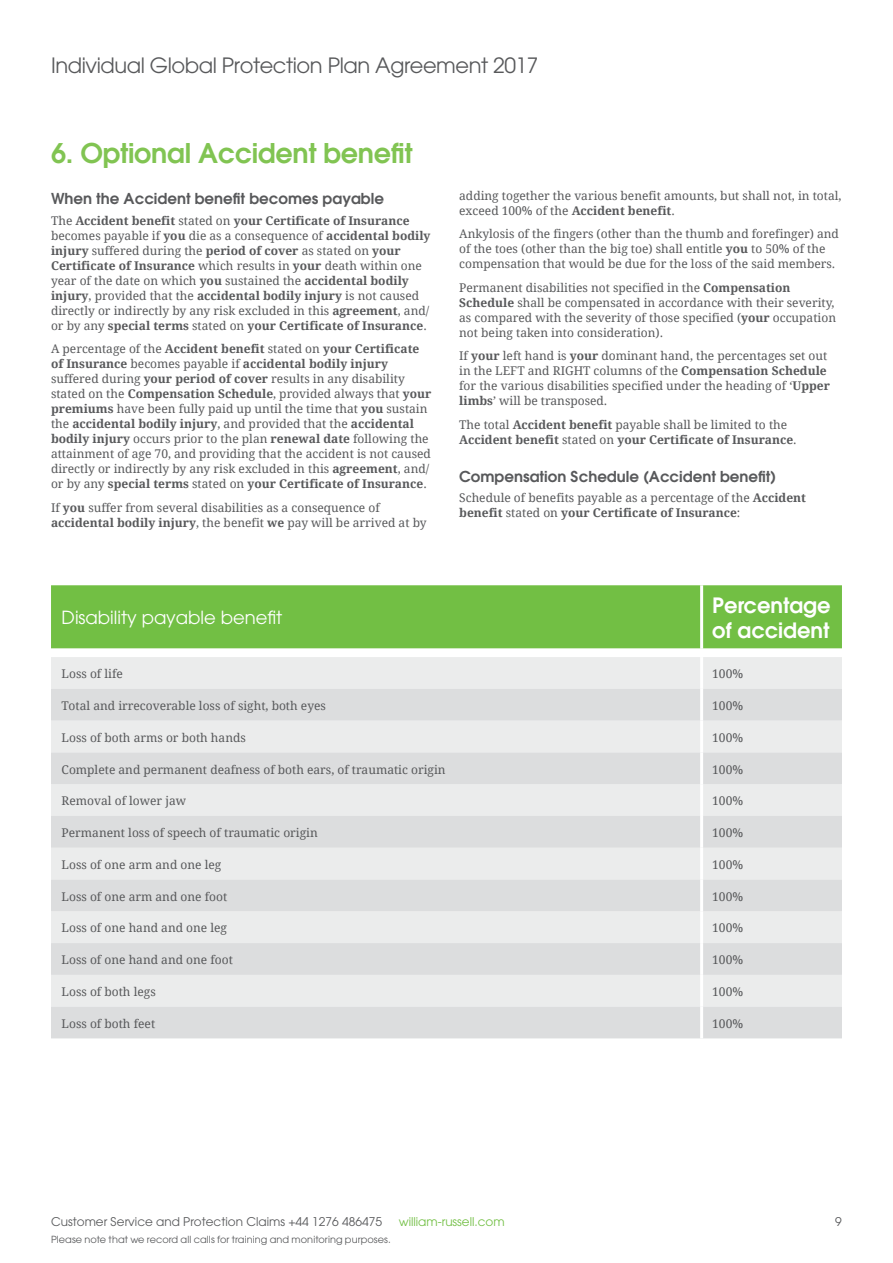
<style>
.page{position:relative;width:893px;height:1263px;background:#fff}
.page>*{position:absolute;margin:0;border:0;box-sizing:border-box;transform-origin:0 0}
.t1{font:600 27px "ITC Avant Garde Pro";letter-spacing:-.01em;color:#81c452}
.t2{font:21px "ITC Avant Garde Pro";letter-spacing:-.02em;color:#58595b}
.t3{font:600 21px/25.2px "ITC Avant Garde Pro";color:#fff}
.t4{font:18px "ITC Avant Garde Pro";color:#fff}
.t5{font:600 15px "ITC Avant Garde Pro";color:#58595b}
.t6{font:12px/15px "Droid Serif";color:#58595b}
.t7{font:700 12px/15px "Droid Serif";color:#58595b}
.t8{font:12px "ITC Avant Garde Pro";color:#58595b}
.t9{font:12px "ITC Avant Garde Pro";color:#72bf44}
.t10{font:9.75px "ITC Avant Garde Pro";letter-spacing:.01em;color:#58595b}
.s1{font-weight:700}
.s2{font-weight:400}
</style>
<div class="page">
<div style="left:51px;top:585px;width:791px;height:63px;background:#72bf44"></div>
<div style="left:51px;top:657px;width:791px;height:32px;background:#ebecec"></div>
<svg style="left:51px;top:689px;width:791px;height:349px;background:#e2e3e4"></svg>
<hr style="left:700px;top:585px;width:3px;height:63px;background:#fff">
<svg style="left:51px;top:648px;width:791px;height:1px"></svg>
<hr style="left:700px;top:657px;width:3px;height:32px;background:#fff">
<hr style="left:700px;top:784px;width:3px;height:32px;background:#fff">
<hr style="left:700px;top:911px;width:3px;height:32px;background:#fff">
<hr style="left:700px;top:689px;width:3px;height:32px;background:#fff">
<hr style="left:700px;top:721px;width:3px;height:31px;background:#fff">
<hr style="left:700px;top:752px;width:3px;height:32px;background:#fff">
<hr style="left:700px;top:816px;width:3px;height:32px;background:#fff">
<hr style="left:700px;top:848px;width:3px;height:31px;background:#fff">
<hr style="left:700px;top:879px;width:3px;height:32px;background:#fff">
<hr style="left:700px;top:943px;width:3px;height:32px;background:#fff">
<hr style="left:700px;top:975px;width:3px;height:32px;background:#fff">
<hr style="left:700px;top:1007px;width:3px;height:31px;background:#fff">
<h2 class="t2" style="left:51px;top:52px;width:489px">Individual Global Protection Plan Agreement 2017</h2>
<h1 class="t1" style="left:51px;top:136px;width:363px">6. Optional Accident benefit</h1>
<p class="t5" style="left:51px;top:189px;width:334px">When the Accident benefit becomes payable</p>
<p class="t6" style="left:51px;top:213px;width:381px">The <span class="s1">Accident benefit</span> stated on <span class="s1">your Certificate of Insurance </span>becomes payable if <span class="s1">you</span> die as a consequence of <span class="s1">accidental bodily injury</span> suffered during the <span class="s1">period of cover</span> as stated on <span class="s1">your Certificate of Insurance</span> which results in <span class="s1">your</span> death within one year of the date on which <span class="s1">you</span> sustained the <span class="s1">accidental bodily injury</span>, provided that the <span class="s1">accidental bodily injury</span> is not caused directly or indirectly by any risk excluded in this <span class="s1">agreement</span>, and/ or by any <span class="s1">special terms</span> stated on <span class="s1">your Certificate of Insurance</span>.</p>
<p class="t6" style="left:51px;top:342px;width:382px">A percentage of the <span class="s1">Accident benefit</span> stated on <span class="s1">your Certificate of Insurance</span> becomes payable if <span class="s1">accidental bodily injury </span>suffered during <span class="s1">your period of cover</span> results in any disability stated on the <span class="s1">Compensation Schedule</span>, provided always that <span class="s1">your premiums</span> have been fully paid up until the time that <span class="s1">you</span> sustain the <span class="s1">accidental bodily injury</span>, and provided that the <span class="s1">accidental bodily injury</span> occurs prior to the plan <span class="s1">renewal date</span> following the attainment of age 70, and providing that the accident is not caused directly or indirectly by any risk excluded in this <span class="s1">agreement</span>, and/ or by any <span class="s1">special terms</span> stated on <span class="s1">your Certificate of Insurance</span>.</p>
<p class="t6" style="left:51px;top:500px;width:377px">If <span class="s1">you</span> suffer from several disabilities as a consequence of <span class="s1">accidental bodily injury</span>, the benefit <span class="s1">we</span> pay will be arrived at by</p>
<h3 class="t4" style="left:62px;top:606px;width:222px">Disability payable benefit</h3>
<p class="t6" style="left:459px;top:188px;width:384px">adding together the various benefit amounts, but shall not, in total, exceed 100% of the <span class="s1">Accident benefit</span>.</p>
<p class="t6" style="left:459px;top:226px;width:381px">Ankylosis of the fingers (other than the thumb and forefinger) and of the toes (other than the big toe) shall entitle <span class="s1">you</span> to 50% of the compensation that would be due for the loss of the said members.</p>
<p class="t6" style="left:459px;top:280px;width:378px">Permanent disabilities not specified in the <span class="s1">Compensation Schedule</span> shall be compensated in accordance with their severity, as compared with the severity of those specified (<span class="s1">your</span> occupation not being taken into consideration).</p>
<p class="t6" style="left:459px;top:348px;width:372px">If <span class="s1">your</span> left hand is <span class="s1">your</span> dominant hand, the percentages set out in the LEFT and RIGHT columns of the <span class="s1">Compensation Schedule </span>for the various disabilities specified under the heading of ‘<span class="s1">Upper limbs</span>’ will be transposed.</p>
<p class="t7" style="left:459px;top:417px;width:339px"><span class="s2">The total</span> Accident benefit <span class="s2">payable shall be limited to the<br></span>Accident benefit <span class="s2">stated on</span> your Certificate of Insurance<span class="s2">.</span></p>
<p class="t5" style="left:459px;top:466px;width:318px">Compensation Schedule (Accident benefit)</p>
<p class="t6" style="left:459px;top:490px;width:348px">Schedule of benefits payable as a percentage of the <span class="s1">Accident benefit</span> stated on <span class="s1">your Certificate of Insurance</span>:</p>
<h2 class="t3" style="left:712px;top:592px;width:120px">Percentage of accident</h2>
<p class="t6" style="left:62px;top:666px;width:63px">Loss of life</p>
<p class="t6" style="left:712px;top:666px;width:32px">100%</p>
<p class="t6" style="left:62px;top:698px;width:266px">Total and irrecoverable loss of sight, both eyes</p>
<p class="t6" style="left:712px;top:698px;width:32px">100%</p>
<p class="t6" style="left:62px;top:730px;width:186px">Loss of both arms or both hands</p>
<p class="t6" style="left:712px;top:730px;width:32px">100%</p>
<p class="t6" style="left:62px;top:762px;width:385px">Complete and permanent deafness of both ears, of traumatic origin</p>
<p class="t6" style="left:712px;top:762px;width:32px">100%</p>
<p class="t6" style="left:62px;top:794px;width:126px">Removal of lower jaw</p>
<p class="t6" style="left:712px;top:794px;width:32px">100%</p>
<p class="t6" style="left:62px;top:825px;width:258px">Permanent loss of speech of traumatic origin</p>
<p class="t6" style="left:712px;top:825px;width:32px">100%</p>
<p class="t6" style="left:62px;top:857px;width:161px">Loss of one arm and one leg</p>
<p class="t6" style="left:712px;top:857px;width:32px">100%</p>
<p class="t6" style="left:62px;top:889px;width:167px">Loss of one arm and one foot</p>
<p class="t6" style="left:712px;top:889px;width:32px">100%</p>
<p class="t6" style="left:62px;top:921px;width:167px">Loss of one hand and one leg</p>
<p class="t6" style="left:712px;top:921px;width:32px">100%</p>
<p class="t6" style="left:62px;top:952px;width:173px">Loss of one hand and one foot</p>
<p class="t6" style="left:712px;top:952px;width:32px">100%</p>
<p class="t6" style="left:62px;top:984px;width:96px">Loss of both legs</p>
<p class="t6" style="left:712px;top:984px;width:32px">100%</p>
<p class="t6" style="left:62px;top:1016px;width:95px">Loss of both feet</p>
<p class="t6" style="left:712px;top:1016px;width:32px">100%</p>
<p class="t8" style="left:51px;top:1214px;width:333px">Customer Service and Protection Claims +44 1276 486475</p>
<p class="t9" style="left:399px;top:1214px;width:108px">william-russell.com</p>
<p class="t10" style="left:51px;top:1233px;width:341px">Please note that we record all calls for training and monitoring purposes.</p>
<p class="t8" style="left:835px;top:1214px;width:8px">9</p>
</div>
